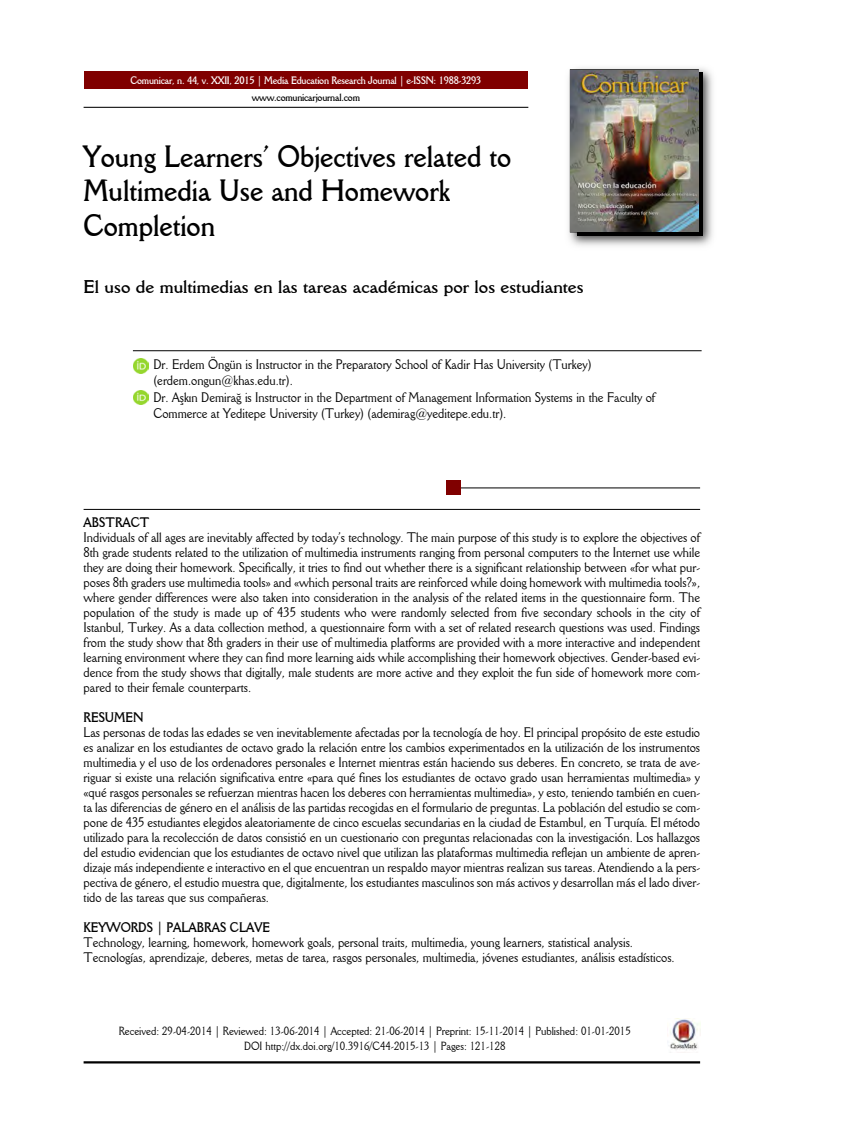
<style>
.page{position:relative;width:849px;height:1127px;background:#fff}
.page>*{position:absolute;margin:0;border:0;box-sizing:border-box;transform-origin:0 0}
.t1{font:700 30px/34.5px "Della Robbia BT";color:#000;scale:.9 1}
.t2{font:700 18px "Della Robbia BT";color:#000}
.t3{font:13.5px/15px "Della Robbia BT";color:#000;scale:.9 1}
.t4{font:700 13.5px "Della Robbia BT";color:#000;scale:.9 1}
.t5{font:11.55px/15px "Della Robbia BT";color:#000;text-align:center;scale:.9 1}
.t6{font:700 10.5px "Della Robbia BT";letter-spacing:-.02em;color:#fff;scale:.9 1}
.t7{font:700 10.5px "Della Robbia BT";letter-spacing:-.02em;color:#000;scale:.9 1}
</style>
<div class="page">
<svg style="left:83px;top:106px;width:446px;height:2px"></svg>
<div style="left:84px;top:71px;width:444px;height:17px;background:#800000"></div>
<img style="left:568px;top:68px;width:145px;height:178px">
<img style="left:577px;top:73px;width:125px;height:163px">
<img style="left:571px;top:70px;width:127px;height:162px">
<svg style="left:132px;top:350px;width:570px;height:1px"></svg>
<svg style="left:83px;top:508px;width:618px;height:2px"></svg>
<svg style="left:461px;top:487px;width:240px;height:1px"></svg>
<img style="left:670px;top:1018px;width:28px;height:32px">
<hr style="left:84px;top:1061px;width:616px;height:2px;background:#000">
<div style="left:446px;top:481px;width:15px;height:14px;background:#800000"></div>
<svg style="left:133px;top:361px;width:12px;height:13px"></svg>
<img style="left:134px;top:358px;width:15px;height:15px">
<img style="left:134px;top:390px;width:15px;height:15px">
<p class="t6" style="left:130px;top:74px;width:392px">Comunicar, n. 44, v. XXII, 2015 | Media Education Research Journal | e-ISSN: 1988-3293</p>
<p class="t7" style="left:252px;top:91px;width:122px">www.comunicarjournal.com</p>
<h1 class="t1" style="left:84px;top:138px;width:477px">Young Learners’ Objectives related to<br>Multimedia Use and Homework<br>Completion</h1>
<h2 class="t2" style="left:84px;top:276px;width:502px">El uso de multimedias en las tareas académicas por los estudiantes</h2>
<p class="t3" style="left:153px;top:356px;width:488px;line-height:15.8px">Dr. Erdem Öngün is Instructor in the Preparatory School of Kadir Has University (Turkey) (erdem.ongun@khas.edu.tr).</p>
<p class="t3" style="left:153px;top:390px;width:559px;line-height:15.8px">Dr. Aşkın Demirağ is Instructor in the Department of Management Information Systems in the Faculty of<br>Commerce at Yeditepe University (Turkey) (ademirag@yeditepe.edu.tr).</p>
<p class="t4" style="left:84px;top:514px;width:75px">ABSTRACT</p>
<p class="t3" style="left:84px;top:530px;width:687px;text-align:justify">Individuals of all ages are inevitably affected by today’s technology. The main purpose of this study is to explore the objectives of 8th grade students related to the utilization of multimedia instruments ranging from personal computers to the Internet use while they are doing their homework. Specifically, it tries to find out whether there is a significant relationship between «for what pur&shy;poses 8th graders use multimedia tools» and «which personal traits are reinforced while doing homework with multimedia tools?», where gender differences were also taken into consideration in the analysis of the related items in the questionnaire form. The population of the study is made up of 435 students who were randomly selected from five secondary schools in the city of Istanbul, Turkey. As a data collection method, a questionnaire form with a set of related research questions was used. Findings from the study show that 8th graders in their use of multimedia platforms are provided with a more interactive and independent learning environment where they can find more learning aids while accomplishing their homework objectives. Gender-based evi&shy;dence from the study shows that digitally, male students are more active and they exploit the fun side of homework more com&shy;pared to their female counterparts.</p>
<p class="t4" style="left:84px;top:709px;width:68px">RESUMEN</p>
<p class="t3" style="left:84px;top:725px;width:687px;text-align:justify">Las personas de todas las edades se ven inevitablemente afectadas por la tecnología de hoy. El principal propósito de este estudio es analizar en los estudiantes de octavo grado la relación entre los cambios experimentados en la utilización de los instrumentos multimedia y el uso de los ordenadores personales e Internet mientras están haciendo sus deberes. En concreto, se trata de ave&shy;riguar si existe una relación significativa entre «para qué fines los estudiantes de octavo grado usan herramientas multimedia» y «qué rasgos personales se refuerzan mientras hacen los deberes con herramientas multimedia», y esto, teniendo también en cuen&shy;ta las diferencias de género en el análisis de las partidas recogidas en el formulario de preguntas. La población del estudio se com&shy;pone de 435 estudiantes elegidos aleatoriamente de cinco escuelas secundarias en la ciudad de Estambul, en Turquía. El método utilizado para la recolección de datos consistió en un cuestionario con preguntas relacionadas con la investigación. Los hallazgos del estudio evidencian que los estudiantes de octavo nivel que utilizan las plataformas multimedia reflejan un ambiente de apren&shy;dizaje más independiente e interactivo en el que encuentran un respaldo mayor mientras realizan sus tareas. Atendiendo a la pers&shy;pectiva de género, el estudio muestra que, digitalmente, los estudiantes masculinos son más activos y desarrollan más el lado diver&shy;tido de las tareas que sus compañeras.</p>
<p class="t4" style="left:84px;top:919px;width:209px">KEYWORDS | PALABRAS CLAVE</p>
<p class="t3" style="left:84px;top:935px;width:658px">Technology, learning, homework, homework goals, personal traits, multimedia, young learners, statistical analysis.<br>Tecnologías, aprendizaje, deberes, metas de tarea, rasgos personales, multimedia, jóvenes estudiantes, análisis estadísticos.</p>
<p class="t5" style="left:119px;top:1023px;width:570px">Received: 29-04-2014 | Reviewed: 13-06-2014 | Accepted: 21-06-2014 | Preprint: 15-11-2014 | Published: 01-01-2015<br>DOI http://dx.doi.org/10.3916/C44-2015-13 | Pages: 121-128</p>
</div>
